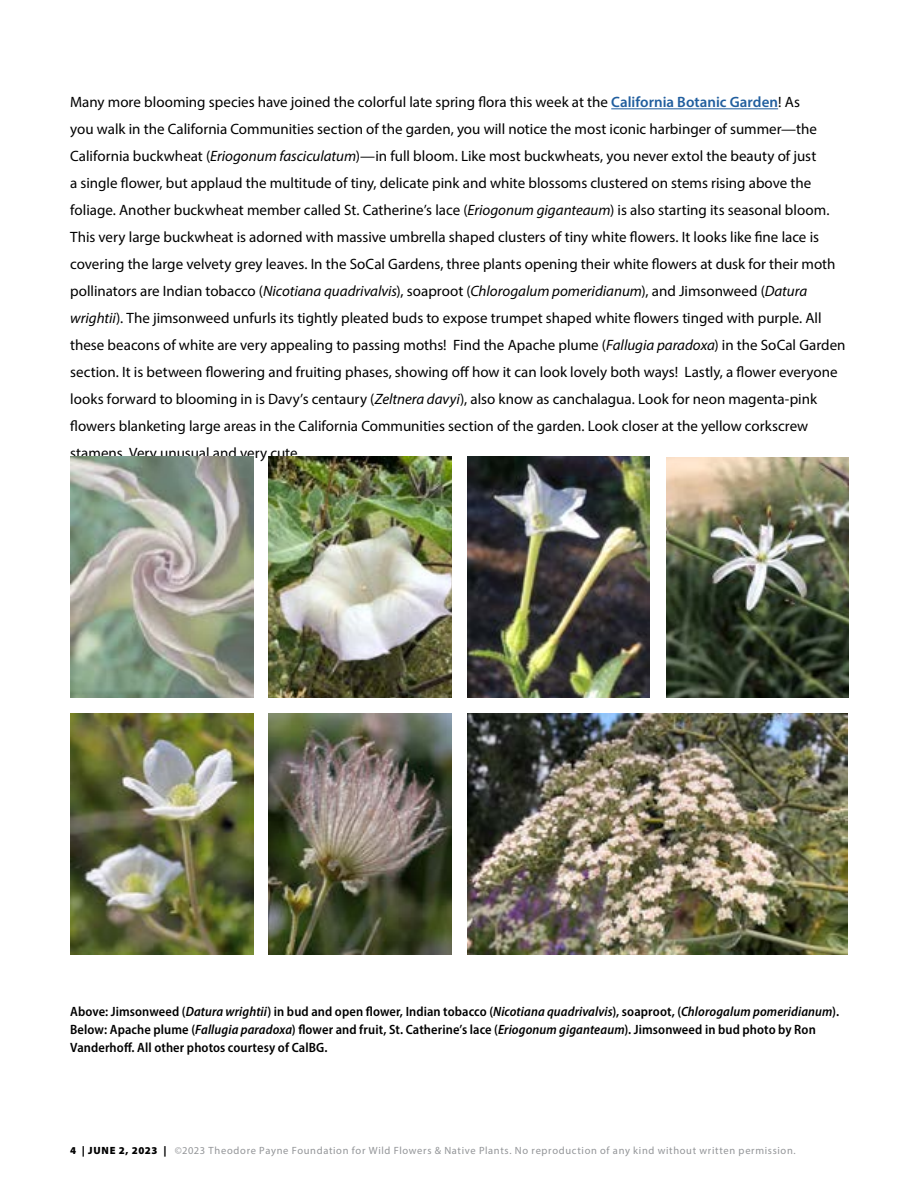
<style>
.page{position:relative;width:918px;height:1188px;background:#fff}
.page>*{position:absolute;margin:0;border:0;box-sizing:border-box;transform-origin:0 0}
.t1{font:15px/27px "Myriad Pro";color:#000}
.t2{font:600 semi-condensed 13.5px/18px "Myriad Pro";letter-spacing:.005em;color:#000}
.t3{font:10.5px "Myriad Pro";letter-spacing:.065em;color:#939598}
.s1{font-weight:600;color:#215e9e}
.s2{font-style:italic}
.s3{font-weight:900;color:#000}
</style>
<div class="page">
<hr style="left:611px;top:108px;width:167px;height:1px;background:#215e9e">
<img style="left:269px;top:456px;width:183px;height:241px">
<img style="left:70px;top:713px;width:183px;height:241px">
<img style="left:70px;top:456px;width:183px;height:241px">
<img style="left:269px;top:713px;width:183px;height:241px">
<img style="left:467px;top:456px;width:182px;height:241px">
<img style="left:666px;top:458px;width:183px;height:239px">
<img style="left:467px;top:713px;width:381px;height:241px">
<p class="t1" style="left:70px;top:89px;width:777px">Many more blooming species have joined the colorful late spring flora this week at the <span class="s1">California Botanic Garden</span>! As<br>you walk in the California Communities section of the garden, you will notice the most iconic harbinger of summer—the California buckwheat (<span class="s2">Eriogonum fasciculatum</span>)—in full bloom. Like most buckwheats, you never extol the beauty of just<br>a single flower, but applaud the multitude of tiny, delicate pink and white blossoms clustered on stems rising above the foliage. Another buckwheat member called St. Catherine’s lace (<span class="s2">Eriogonum giganteaum</span>) is also starting its seasonal bloom.<br>This very large buckwheat is adorned with massive umbrella shaped clusters of tiny white flowers. It looks like fine lace is covering the large velvety grey leaves. In the SoCal Gardens, three plants opening their white flowers at dusk for their moth pollinators are Indian tobacco (<span class="s2">Nicotiana quadrivalvis</span>), soaproot (<span class="s2">Chlorogalum pomeridianum</span>), and Jimsonweed (<span class="s2">Datura wrightii</span>). The jimsonweed unfurls its tightly pleated buds to expose trumpet shaped white flowers tinged with purple. All these beacons of white are very appealing to passing moths! Find the Apache plume (<span class="s2">Fallugia paradoxa</span>) in the SoCal Garden section. It is between flowering and fruiting phases, showing off how it can look lovely both ways! Lastly, a flower everyone looks forward to blooming in is Davy’s centaury (<span class="s2">Zeltnera davyi</span>), also know as canchalagua. Look for neon magenta-pink flowers blanketing large areas in the California Communities section of the garden. Look closer at the yellow corkscrew stamens. Very unusual and very cute.</p>
<p class="t2" style="left:70px;top:1003px;width:771px">Above: Jimsonweed (<span class="s2">Datura wrightii</span>) in bud and open flower, Indian tobacco (<span class="s2">Nicotiana quadrivalvis</span>), soaproot, (<span class="s2">Chlorogalum pomeridianum</span>).<br>Below: Apache plume (<span class="s2">Fallugia paradoxa</span>) flower and fruit, St. Catherine’s lace (<span class="s2">Eriogonum giganteaum</span>). Jimsonweed in bud photo by Ron<br>Vanderhoff. All other photos courtesy of CalBG.</p>
<p class="t3" style="left:70px;top:1144px;width:727px"><span class="s3">4 | JUNE 2, 2023 |</span> ©2023 Theodore Payne Foundation for Wild Flowers &amp; Native Plants. No reproduction of any kind without written permission.</p>
</div>
